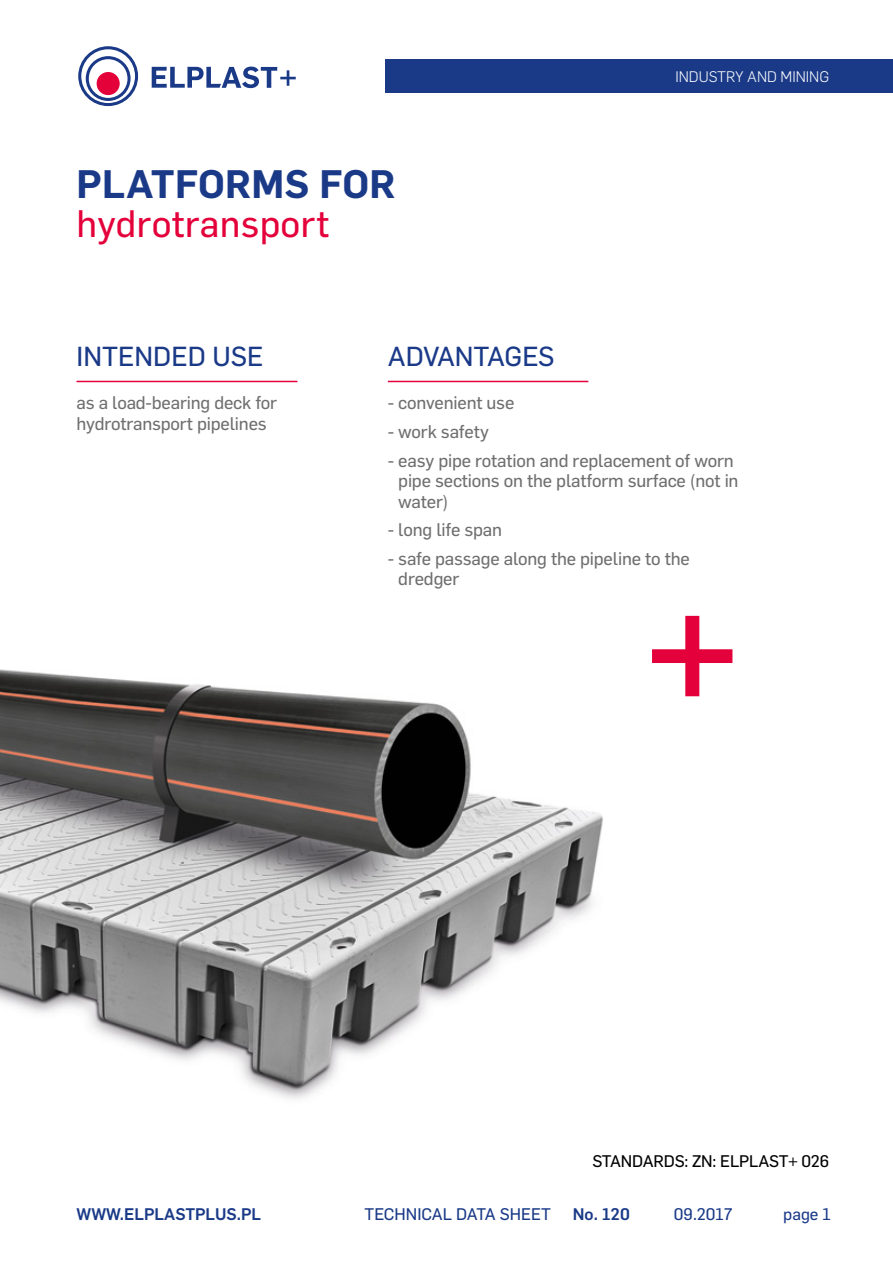
<style>
.page{position:relative;width:893px;height:1263px;background:#fff}
.page>*{position:absolute;margin:0;border:0;box-sizing:border-box;transform-origin:0 0}
.t1{font:600 39px "Flama";letter-spacing:.01em;color:#1a3a88}
.t2{font:37.5px "Flama Basic";letter-spacing:.01em;color:#e4003a}
.t3{font:27px "Flama Basic";color:#1a3a88}
.t4{font:18px/20.2px "Flama Basic";letter-spacing:-.01em;color:#706f6f}
.t5{font:16.5px "Flama Basic";color:#1a3a88}
.t6{font:500 16.5px "Flama";color:#1a3a88}
.t7{font:16.5px "Flama Basic";letter-spacing:-.01em;color:#000}
.t8{font:300 15px "Flama";color:#fff}
</style>
<div class="page">
<img style="left:0;top:649px;width:733px;height:450px">
<hr style="left:388px;top:381px;width:200px;height:1px;background:#e4003a">
<hr style="left:77px;top:381px;width:220px;height:1px;background:#e4003a">
<svg style="left:652px;top:616px;width:80px;height:80px"></svg>
<svg style="left:78px;top:46px;width:60px;height:60px"></svg>
<svg style="left:152px;top:67px;width:144px;height:21px"></svg>
<div style="left:386px;top:60px;width:507px;height:33px;background:#1a3a88"></div>
<h1 class="t1" style="left:77px;top:155px;width:320px">PLATFORMS FOR</h1>
<h2 class="t2" style="left:77px;top:197px;width:254px">hydrotransport</h2>
<p class="t8" style="left:675px;top:66px;width:155px">INDUSTRY AND MINING</p>
<h3 class="t3" style="left:77px;top:337px;width:188px">INTENDED USE</h3>
<p class="t4" style="left:77px;top:392px;width:202px">as a load-bearing deck for hydrotransport pipelines</p>
<h3 class="t3" style="left:388px;top:337px;width:168px">ADVANTAGES</h3>
<p class="t4" style="left:388px;top:392px;width:128px">- convenient use</p>
<p class="t4" style="left:388px;top:421px;width:103px">- work safety</p>
<p class="t4" style="left:398px;top:449px;width:342px;text-indent:-10px">- easy pipe rotation and replacement of worn pipe sections on the platform surface (not in water)</p>
<p class="t4" style="left:388px;top:519px;width:116px">- long life span</p>
<p class="t4" style="left:398px;top:547px;width:293px;text-indent:-10px">- safe passage along the pipeline to the dredger</p>
<p class="t6" style="left:77px;top:1202px;width:186px">WWW.ELPLASTPLUS.PL</p>
<p class="t7" style="left:592px;top:1150px;width:238px">STANDARDS: ZN: ELPLAST+ 026</p>
<p class="t5" style="left:365px;top:1203px;width:188px">TECHNICAL DATA SHEET</p>
<p class="t6" style="left:573px;top:1202px;width:59px">No. 120</p>
<p class="t5" style="left:674px;top:1203px;width:60px">09.2017</p>
<p class="t5" style="left:783px;top:1203px;width:49px">page 1</p>
</div>
